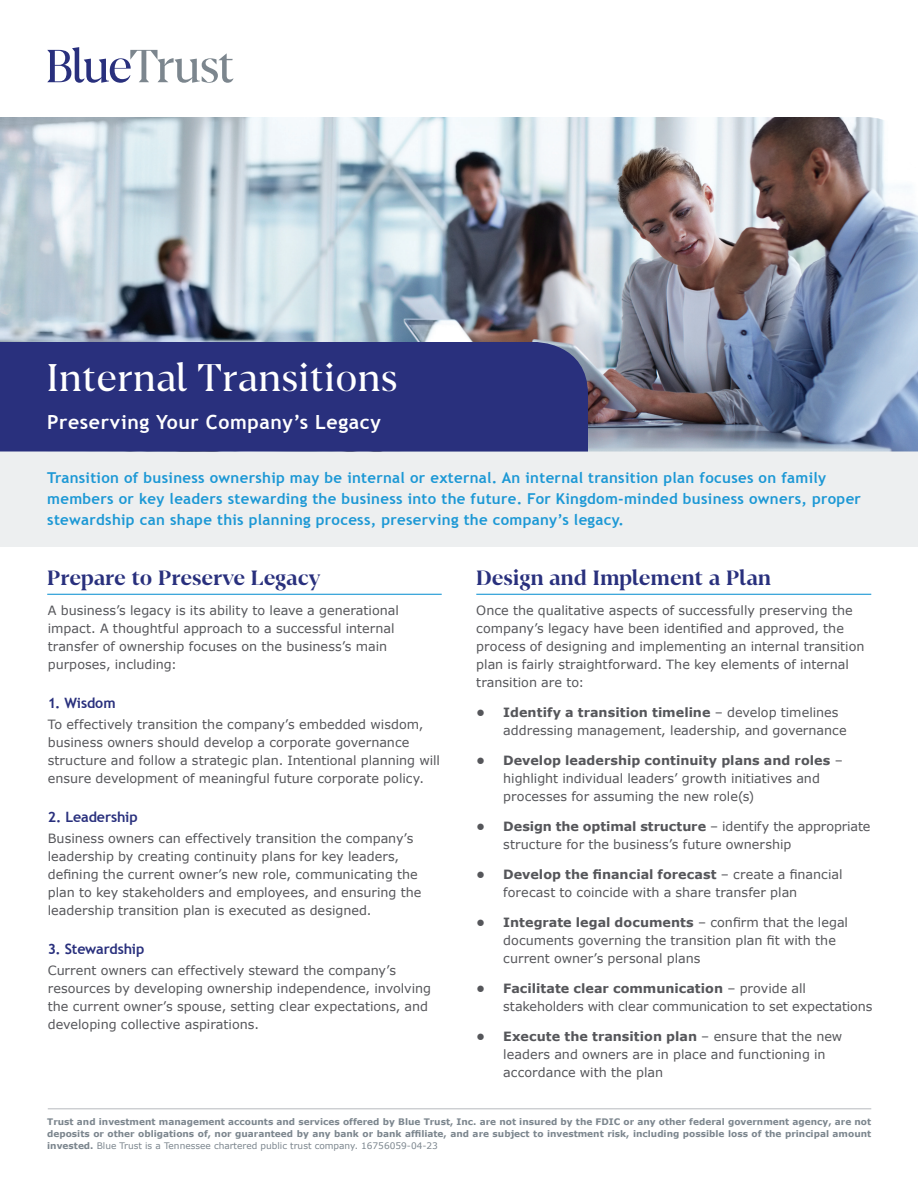
<style>
.page{position:relative;width:918px;height:1188px;background:#fff}
.page>*{position:absolute;margin:0;border:0;box-sizing:border-box;transform-origin:0 0}
.t1{font:42px "F37 Wicklow";letter-spacing:.03em;color:#fff}
.t2{font:700 22.5px "F37 Wicklow";letter-spacing:.02em;color:#29307d}
.t3{font:700 19.5px "Trebuchet MS";letter-spacing:.03em;color:#fff}
.t4{font:700 15px/21px "Trebuchet MS";letter-spacing:.02em;color:#1c98d5}
.t5{font:700 14.25px "Trebuchet MS";letter-spacing:-.01em;color:#29307d}
.t6{font:12.75px/18px "Verdana";color:#55565a}
.t7{font:700 9px/12px "Verdana";color:#7c868e;text-align:justify}
.s1{font-weight:700}
.s2{font-weight:400}
</style>
<div class="page">
<hr style="left:48px;top:1108px;width:823px;height:1px;background:#b6b9be">
<div style="left:0;top:451px;width:918px;height:96px;background:#edeff0"></div>
<svg style="left:47px;top:47px;width:186px;height:36px"></svg>
<img style="left:0;top:117px;width:918px;height:335px">
<div style="left:0;top:342px;width:588px;height:110px;background:#29307d"></div>
<hr style="left:47px;top:594px;width:395px;height:1px;background:#1c98d5">
<hr style="left:476px;top:594px;width:395px;height:1px;background:#1c98d5">
<h1 class="t1" style="left:47px;top:351px;width:351px">Internal Transitions</h1>
<h3 class="t3" style="left:47px;top:410px;width:335px">Preserving Your Company’s Legacy</h3>
<p class="t4" style="left:47px;top:467px;width:815px">Transition of business ownership may be internal or external. An internal transition plan focuses on family members or key leaders stewarding the business into the future. For Kingdom-minded business owners, proper stewardship can shape this planning process, preserving the company’s legacy.</p>
<h2 class="t2" style="left:47px;top:563px;width:275px">Prepare to Preserve Legacy</h2>
<h2 class="t2" style="left:476px;top:563px;width:296px">Design and Implement a Plan</h2>
<p class="t6" style="left:48px;top:601px;width:353px">A business’s legacy is its ability to leave a generational impact. A thoughtful approach to a successful internal transfer of ownership focuses on the business’s main purposes, including:</p>
<p class="t5" style="left:48px;top:694px;width:69px">1. Wisdom</p>
<p class="t6" style="left:48px;top:715px;width:394px">To effectively transition the company’s embedded wisdom, business owners should develop a corporate governance structure and follow a strategic plan. Intentional planning will ensure development of meaningful future corporate policy.</p>
<p class="t5" style="left:48px;top:808px;width:91px">2. Leadership</p>
<p class="t6" style="left:48px;top:829px;width:375px">Business owners can effectively transition the company’s leadership by creating continuity plans for key leaders, defining the current owner’s new role, communicating the plan to key stakeholders and employees, and ensuring the leadership transition plan is executed as designed.</p>
<p class="t5" style="left:48px;top:940px;width:98px">3. Stewardship</p>
<p class="t6" style="left:48px;top:961px;width:385px">Current owners can effectively steward the company’s resources by developing ownership independence, involving the current owner’s spouse, setting clear expectations, and developing collective aspirations.</p>
<p class="t6" style="left:476px;top:601px;width:390px">Once the qualitative aspects of successfully preserving the company’s legacy have been identified and approved, the process of designing and implementing an internal transition plan is fairly straightforward. The key elements of internal transition are to:</p>
<p class="t6" style="left:503px;top:703px;width:345px;text-indent:-27px"><span class="s1">• Identify a transition timeline</span> – develop timelines addressing management, leadership, and governance</p>
<p class="t6" style="left:503px;top:751px;width:341px;text-indent:-27px"><span class="s1">• Develop leadership continuity plans and roles</span> – highlight individual leaders’ growth initiatives and processes for assuming the new role(s)</p>
<p class="t6" style="left:503px;top:817px;width:369px;text-indent:-27px"><span class="s1">• Design the optimal structure</span> – identify the appropriate structure for the business’s future ownership</p>
<p class="t6" style="left:503px;top:865px;width:341px;text-indent:-27px"><span class="s1">• Develop the financial forecast</span> – create a financial forecast to coincide with a share transfer plan</p>
<p class="t6" style="left:503px;top:913px;width:346px;text-indent:-27px"><span class="s1">• Integrate legal documents</span> – confirm that the legal documents governing the transition plan fit with the current owner’s personal plans</p>
<p class="t6" style="left:503px;top:979px;width:371px;text-indent:-27px"><span class="s1">• Facilitate clear communication</span> – provide all stakeholders with clear communication to set expectations</p>
<p class="t6" style="left:503px;top:1027px;width:341px;text-indent:-27px"><span class="s1">• Execute the transition plan</span> – ensure that the new leaders and owners are in place and functioning in accordance with the plan</p>
<p class="t7" style="left:47px;top:1116px;width:826px">Trust and investment management accounts and services offered by Blue Trust, Inc. are not insured by the FDIC or any other federal government agency, are not deposits or other obligations of, nor guaranteed by any bank or bank affiliate, and are subject to investment risk, including possible loss of the principal amount invested. <span class="s2">Blue Trust is a Tennessee chartered public trust company. 16756059-04-23</span></p>
</div>
